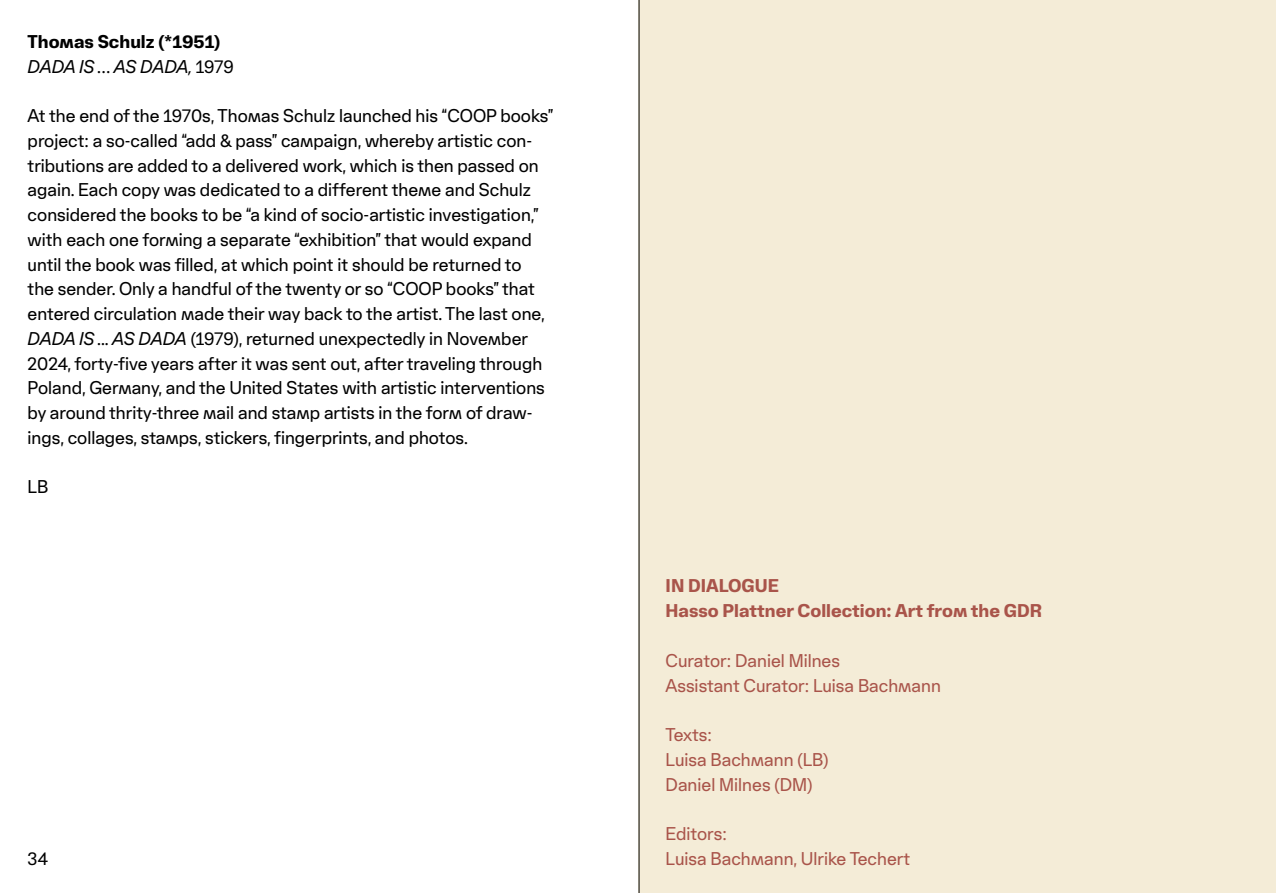
<style>
.page{position:relative;width:1276px;height:893px;background:#fff}
.page>*{position:absolute;margin:0;border:0;box-sizing:border-box;transform-origin:0 0}
.t1{font:17.7px/24.8px "Minsk";color:#000}
.t2{font:17.7px/24.8px "Minsk";color:#a9544a}
.t3{font:700 17.7px/24.8px "Minsk";color:#a9544a}
.t4{font:700 17.7px/24.8px "Minsk";color:#000}
.s1{font-weight:400;font-style:italic}
.s2{font-weight:400}
.s3{font-style:italic}
</style>
<div class="page">
<div style="left:638px;top:0;width:638px;height:893px;background:#f4ecd7"></div>
<hr style="left:639px;top:0;width:1px;height:893px;background:#000">
<p class="t4" style="left:28px;top:29px;width:208px">Thomas Schulz (*1951)<br><span class="s1">DADA IS … AS DADA,</span> <span class="s2">1979</span></p>
<p class="t1" style="left:28px;top:103px;width:527px">At the end of the 1970s, Thomas Schulz launched his “COOP books” project: a so-called “add &amp; pass” campaign, whereby artistic con&shy;tributions are added to a delivered work, which is then passed on again. Each copy was dedicated to a different theme and Schulz considered the books to be “a kind of socio-artistic investigation,” with each one forming a separate “exhibition” that would expand until the book was filled, at which point it should be returned to<br>the sender. Only a handful of the twenty or so “COOP books” that entered circulation made their way back to the artist. The last one, <span class="s3">DADA IS ... AS DADA</span> (1979), returned unexpectedly in November 2024, forty-five years after it was sent out, after traveling through Poland, Germany, and the United States with artistic interventions by around thrity-three mail and stamp artists in the form of draw&shy;ings, collages, stamps, stickers, fingerprints, and photos.</p>
<p class="t1" style="left:28px;top:474px;width:22px">LB</p>
<p class="t1" style="left:28px;top:846px;width:22px">34</p>
<p class="t3" style="left:665px;top:573px;width:378px">IN DIALOGUE<br>Hasso Plattner Collection: Art from the GDR</p>
<p class="t2" style="left:665px;top:647px;width:277px">Curator: Daniel Milnes<br>Assistant Curator: Luisa Bachmann</p>
<p class="t2" style="left:665px;top:722px;width:164px">Texts:<br>Luisa Bachmann (LB)<br>Daniel Milnes (DM)</p>
<p class="t2" style="left:665px;top:821px;width:246px">Editors:<br>Luisa Bachmann, Ulrike Techert</p>
</div>
